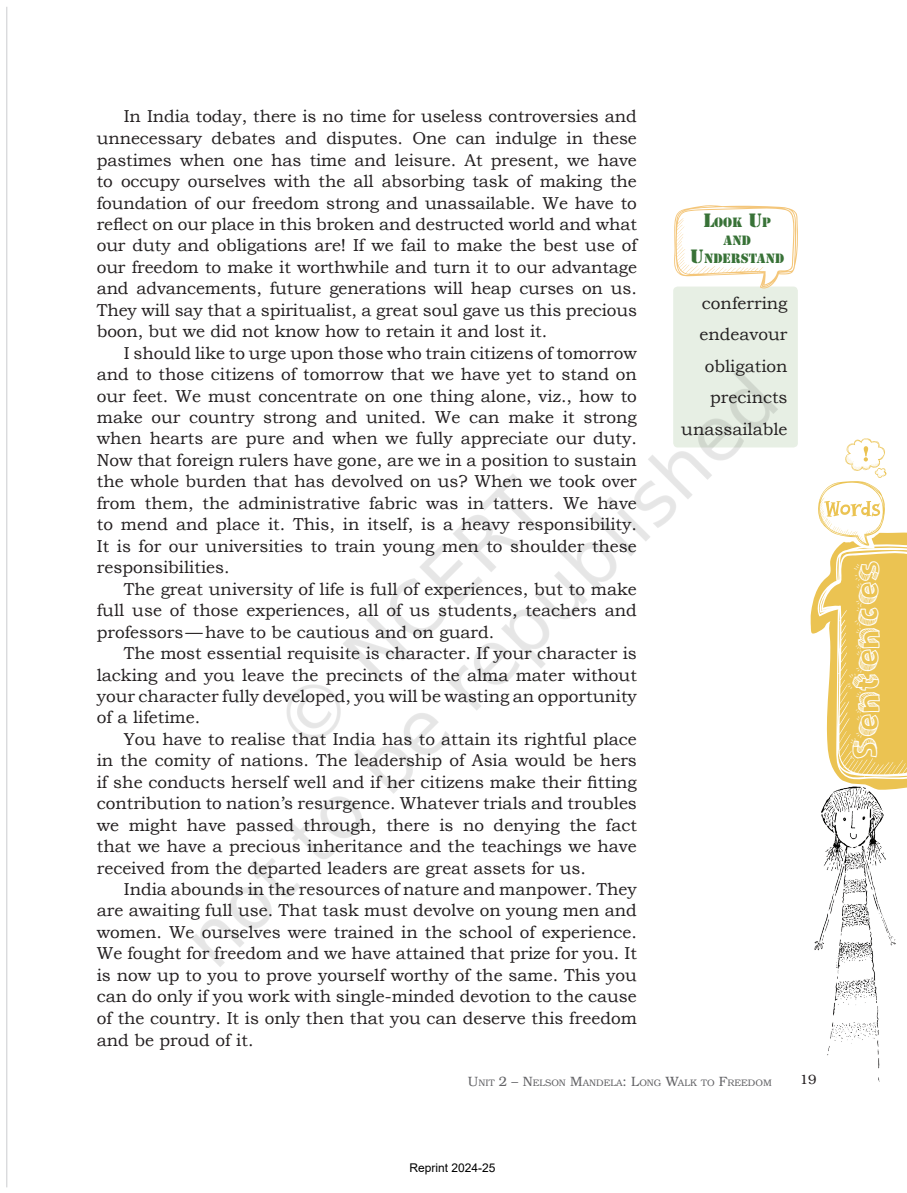
<style>
.page{position:relative;width:907px;height:1193px;background:#fff}
.page>*{position:absolute;margin:0;border:0;box-sizing:border-box;transform-origin:0 0}
.LISTENING_QUESTIONS{font:37.2px "Sketch 3 D";color:#fff}
.RUNNING_TEXT_INDENT{font:17.25px/21.6px "Bookman Old Style";color:#231f20;text-align:justify}
.RUNNING_TEXT{font:17.25px "Bookman Old Style";color:#231f20}
.t1{font:13.5px "Bookman";color:#231f20}
.Look_up_and_Understa{font:12.6px "Stencil Std";color:#387237}
.t2{font:12px "Arial";color:#000}
.t3{font:9.45px "Bookman";color:#636366}
.s1{font-size:18px}
.s2{font-size:13.5px}
</style>
<div class="page">
<img style="left:6px;top:7px;width:900px;height:1181px">
<img style="left:87px;top:293px;width:708px;height:708px">
<p class="RUNNING_TEXT_INDENT" style="left:97px;top:105px;width:541px;text-indent:27px">In India today, there is no time for useless controversies and unnecessary debates and disputes. One can indulge in these pastimes when one has time and leisure. At present, we have to occupy ourselves with the all absorbing task of making the foundation of our freedom strong and unassailable. We have to reflect on our place in this broken and destructed world and what our duty and obligations are! If we fail to make the best use of our freedom to make it worthwhile and turn it to our advantage and advancements, future generations will heap curses on us.<br>They will say that a spiritualist, a great soul gave us this precious boon, but we did not know how to retain it and lost it.</p>
<p class="RUNNING_TEXT_INDENT" style="left:97px;top:342px;width:541px;text-indent:27px">I should like to urge upon those who train citizens of tomorrow and to those citizens of tomorrow that we have yet to stand on our feet. We must concentrate on one thing alone, viz., how to make our country strong and united. We can make it strong when hearts are pure and when we fully appreciate our duty.<br>Now that foreign rulers have gone, are we in a position to sustain the whole burden that has devolved on us? When we took over from them, the administrative fabric was in tatters. We have to mend and place it. This, in itself, is a heavy responsibility.<br>It is for our universities to train young men to shoulder these responsibilities.</p>
<p class="RUNNING_TEXT_INDENT" style="left:97px;top:578px;width:541px;text-indent:27px">The great university of life is full of experiences, but to make full use of those experiences, all of us students, teachers and professors—have to be cautious and on guard.</p>
<p class="RUNNING_TEXT_INDENT" style="left:97px;top:642px;width:541px;text-indent:27px">The most essential requisite is character. If your character is lacking and you leave the precincts of the alma mater without your character fully developed, you will be wasting an opportunity of a lifetime.</p>
<p class="RUNNING_TEXT_INDENT" style="left:97px;top:728px;width:541px;text-indent:27px">You have to realise that India has to attain its rightful place in the comity of nations. The leadership of Asia would be hers if she conducts herself well and if her citizens make their fitting contribution to nation’s resurgence. Whatever trials and troubles we might have passed through, there is no denying the fact that we have a precious inheritance and the teachings we have received from the departed leaders are great assets for us.</p>
<p class="RUNNING_TEXT_INDENT" style="left:97px;top:878px;width:541px;text-indent:27px">India abounds in the resources of nature and manpower. They are awaiting full use. That task must devolve on young men and women. We ourselves were trained in the school of experience.<br>We fought for freedom and we have attained that prize for you. It is now up to you to prove yourself worthy of the same. This you can do only if you work with single-minded devotion to the cause of the country. It is only then that you can deserve this freedom and be proud of it.</p>
<p class="Look_up_and_Understa" style="left:703px;top:214px;width:69px"><span class="s1">L</span>OOK <span class="s1">U</span>P</p>
<p class="Look_up_and_Understa" style="left:723px;top:232px;width:29px">AND</p>
<p class="Look_up_and_Understa" style="left:690px;top:250px;width:96px"><span class="s1">U</span>NDERSTAND</p>
<p class="RUNNING_TEXT" style="left:702px;top:292px;width:87px">conferring</p>
<p class="RUNNING_TEXT" style="left:699px;top:323px;width:89px">endeavour</p>
<p class="RUNNING_TEXT" style="left:704px;top:355px;width:84px">obligation</p>
<p class="RUNNING_TEXT" style="left:710px;top:386px;width:79px">precincts</p>
<p class="RUNNING_TEXT" style="left:681px;top:418px;width:108px">unassailable</p>
<p class="t3" style="left:468px;top:1077px;width:305px"><span class="s2">U</span>NIT <span class="s2">2 – N</span>ELSON <span class="s2">M</span>ANDELA<span class="s2">: L</span>ONG <span class="s2">W</span>ALK TO <span class="s2">F</span>REEDOM</p>
<p class="t1" style="left:799px;top:1072px;width:18px">19</p>
<p class="t2" style="left:409px;top:1160px;width:88px">Reprint 2024-25</p>
<p class="LISTENING_QUESTIONS" style="left:844px;top:760px;width:200px;rotate:-90deg">Sentences</p>
</div>
